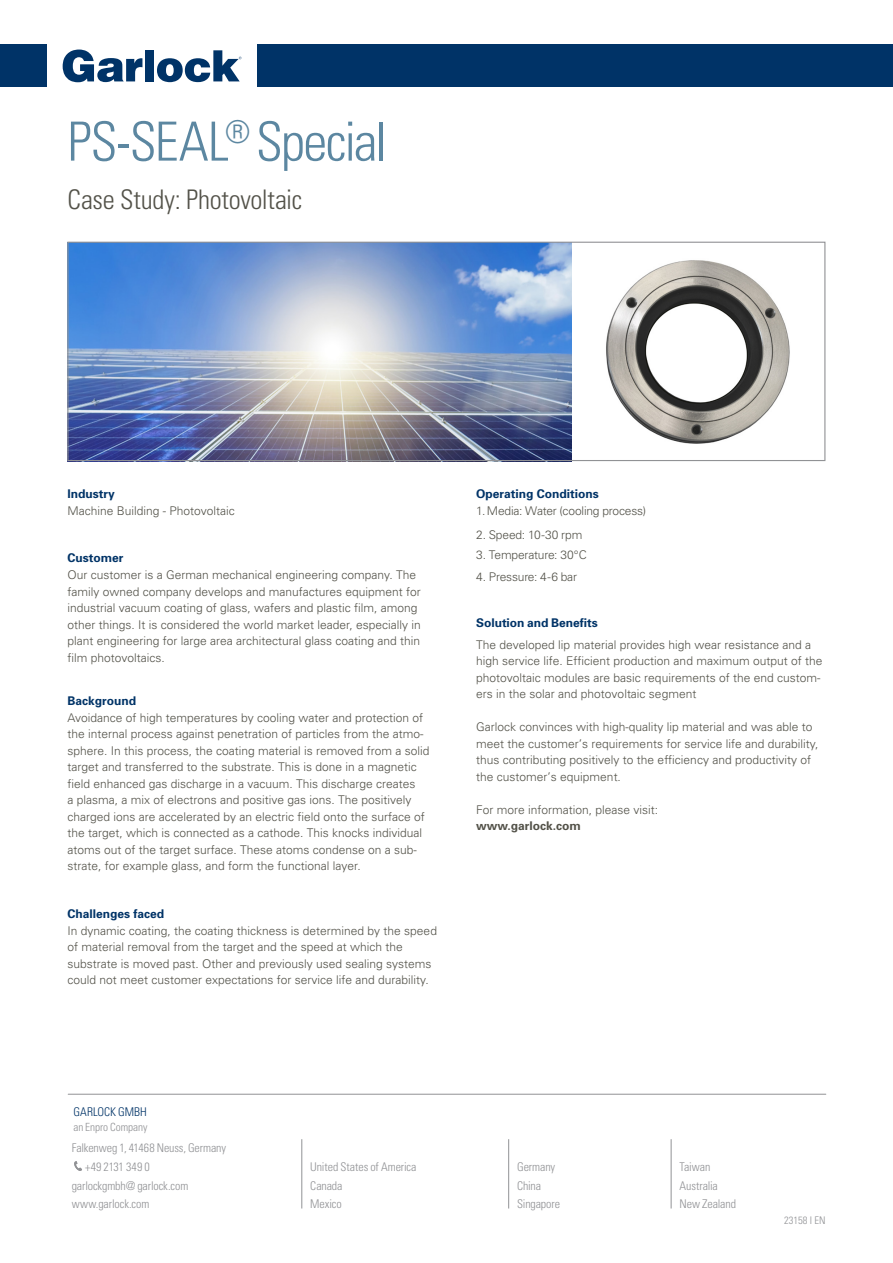
<style>
.page{position:relative;width:893px;height:1263px;background:#fff}
.page>*{position:absolute;margin:0;border:0;box-sizing:border-box;transform-origin:0 0}
.Title___Blue{font:300 condensed 54px "Univers LT Std";letter-spacing:-.035em;color:#5c87a1}
.Title___Blue-2{font:300 condensed 27px "Univers LT Std";letter-spacing:-.01em;color:#535249}
.Tabelle_Copy{font:300 12px/16.5px "Univers";color:#535249}
.t1{font:300 condensed 12px/18.8px "Univers LT Std";letter-spacing:-.01em;color:#919295}
.Tabelle_bold{font:700 12px "Univers";color:#003367}
.Tabelle_Copy-2{font:300 12px "Univers";letter-spacing:-.02em;color:#535249}
.Tabelle_Copy-3{font:700 12px "Univers";color:#535249}
.t2{font:300 condensed 12px "Univers LT Std";letter-spacing:-.005em;color:#003367}
.t3{font:300 condensed 11.25px "Univers LT Std";letter-spacing:-.005em;color:#919295}
.t4{font:300 condensed 10.5px "Univers LT Std";color:#919295}
</style>
<div class="page">
<img style="left:69px;top:244px;width:502px;height:215px">
<img style="left:606px;top:260px;width:184px;height:184px">
<div style="left:67px;top:242px;width:758px;height:219px;border:1px solid #919295"></div>
<svg style="left:74px;top:1161px;width:8px;height:10px"></svg>
<hr style="left:301px;top:1139px;width:1px;height:69px;background:#919295">
<hr style="left:508px;top:1139px;width:1px;height:69px;background:#919295">
<hr style="left:671px;top:1139px;width:1px;height:69px;background:#919295">
<hr style="left:68px;top:1094px;width:758px;height:1px;background:#919295">
<div style="left:0;top:45px;width:47px;height:42px;background:#003367"></div>
<div style="left:257px;top:45px;width:636px;height:42px;background:#003367"></div>
<svg style="left:63px;top:50px;width:79px;height:32px"></svg>
<div style="left:145px;top:50px;width:9px;height:31px;background:#003367"></div>
<svg style="left:157px;top:50px;width:84px;height:32px"></svg>
<p class="Title___Blue" style="left:68px;top:109px;width:321px">PS-SEAL<sup>®</sup> Special</p>
<p class="Title___Blue-2" style="left:68px;top:183px;width:236px">Case Study: Photovoltaic</p>
<p class="Tabelle_bold" style="left:68px;top:486px;width:49px">Industry</p>
<p class="Tabelle_Copy" style="left:68px;top:502px;width:169px">Machine Building - Photovoltaic</p>
<p class="Tabelle_bold" style="left:68px;top:550px;width:58px">Customer</p>
<p class="Tabelle_Copy" style="left:68px;top:566px;width:355px">Our customer is a German mechanical engineering company. The family owned company develops and manufactures equipment for industrial vacuum coating of glass, wafers and plastic film, among other things. It is considered the world market leader, especially in plant engineering for large area architectural glass coating and thin film photovoltaics.</p>
<p class="Tabelle_bold" style="left:68px;top:693px;width:70px">Background</p>
<p class="Tabelle_Copy" style="left:68px;top:709px;width:364px">Avoidance of high temperatures by cooling water and protection of the internal process against penetration of particles from the atmo&shy;sphere. In this process, the coating material is removed from a solid target and transferred to the substrate. This is done in a magnetic field enhanced gas discharge in a vacuum. This discharge creates<br>a plasma, a mix of electrons and positive gas ions. The positively charged ions are accelerated by an electric field onto the surface of the target, which is connected as a cathode. This knocks individual</p>
<p class="Tabelle_Copy" style="left:68px;top:841px;width:351px">atoms out of the target surface. These atoms condense on a sub&shy;strate, for example glass, and form the functional layer.</p>
<p class="Tabelle_bold" style="left:68px;top:905px;width:98px">Challenges faced</p>
<p class="Tabelle_Copy" style="left:68px;top:922px;width:371px">In dynamic coating, the coating thickness is determined by the speed of material removal from the target and the speed at which the substrate is moved past. Other and previously used sealing systems could not meet customer expectations for service life and durability.</p>
<p class="Tabelle_bold" style="left:476px;top:486px;width:124px">Operating Conditions</p>
<p class="Tabelle_Copy" style="left:476px;top:502px;width:172px">1.Media: Water (cooling process)</p>
<p class="Tabelle_Copy" style="left:476px;top:526px;width:108px">2. Speed: 10-30 rpm</p>
<p class="Tabelle_Copy" style="left:476px;top:546px;width:112px">3. Temperature: 30°C</p>
<p class="Tabelle_Copy-2" style="left:476px;top:569px;width:102px">4. Pressure: 4-6 bar</p>
<p class="Tabelle_bold" style="left:476px;top:615px;width:123px">Solution and Benefits</p>
<p class="Tabelle_Copy" style="left:476px;top:636px;width:348px">The developed lip material provides high wear resistance and a high service life. Efficient production and maximum output of the photovoltaic modules are basic requirements of the end custom&shy;ers in the solar and photovoltaic segment</p>
<p class="Tabelle_Copy" style="left:476px;top:718px;width:344px">Garlock convinces with high-quality lip material and was able to meet the customer’s requirements for service life and durability, thus contributing positively to the efficiency and productivity of the customer’s equipment.</p>
<p class="Tabelle_Copy" style="left:476px;top:801px;width:184px">For more information, please visit:</p>
<p class="Tabelle_Copy-3" style="left:476px;top:818px;width:106px">www.garlock.com</p>
<p class="t2" style="left:74px;top:1104px;width:75px">GARLOCK GMBH</p>
<p class="t3" style="left:74px;top:1120px;width:75px">an Enpro Company</p>
<p class="t1" style="left:72px;top:1138px;width:156px">Falkenweg 1, 41468 Neuss, Germany</p>
<p class="t1" style="left:85px;top:1157px;width:66px">+49 2131 349 0</p>
<p class="t1" style="left:72px;top:1176px;width:118px">garlockgmbh@ garlock.com</p>
<p class="t1" style="left:72px;top:1195px;width:79px">www.garlock.com</p>
<p class="t1" style="left:310px;top:1157px;width:108px">United States of America<br>Canada<br>Mexico</p>
<p class="t1" style="left:517px;top:1157px;width:44px">Germany<br>China<br>Singapore</p>
<p class="t1" style="left:680px;top:1157px;width:58px">Taiwan<br>Australia<br>New Zealand</p>
<p class="t4" style="left:784px;top:1214px;width:43px">23158 I EN</p>
</div>
